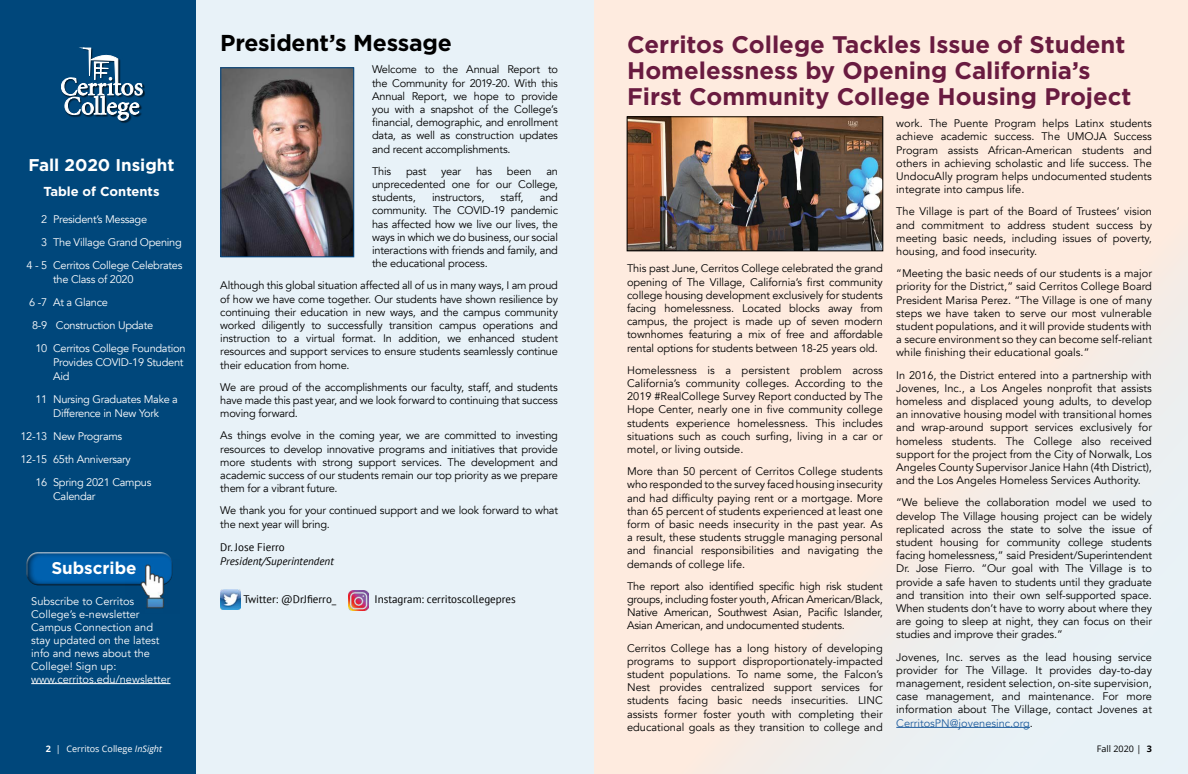
<style>
.page{position:relative;width:1188px;height:774px;background:#fff}
.page>*{position:absolute;margin:0;border:0;box-sizing:border-box;transform-origin:0 0}
.Subheads{font:700 24px/26px "Gotham";color:#691b40}
.Subheads-2{font:700 23px "Gotham";letter-spacing:-.01em;color:#000}
._2_col_body{font:700 17px "Gotham";color:#fff}
.t1{font:700 13px "Gotham";color:#fff}
._2_col_body-2{font:700 12px "PT Sans";color:#fff}
.paragraph{font:11px/13.2px "Avenir";letter-spacing:-.01em;color:#000;text-align:justify}
.Sub_sub_heads{font:11px/14px "Avenir";letter-spacing:-.025em;color:#fff}
._2_col_body-3{font:11px/13px "Avenir";color:#fff}
.paragraph-2{font:11px/14px "Avenir";letter-spacing:-.025em;color:#fff}
.paragraph-3{font:11px "PT Sans";color:#000}
.paragraph-4{font:italic 11px/14px "PT Sans";color:#000}
.t2{font:9px "Open Sans";color:#fff}
.t3{font:9px "Open Sans";color:#000}
.s1{font-style:normal}
.s2{color:#215e9e}
.s3{font-weight:700}
.s4{font-style:italic}
</style>
<div class="page">
<div style="left:593px;top:0;width:595px;height:774px;background:linear-gradient(to bottom,#ffe9db,#f1eeec)"></div>
<div style="left:0;top:0;width:594px;height:774px;background:#e8f2f8"></div>
<hr style="left:896px;top:727px;width:134px;height:1px;background:#215e9e">
<div style="left:0;top:0;width:196px;height:774px;background:#00477b"></div>
<img style="left:223px;top:69px;width:129px;height:186px">
<div style="left:221px;top:67px;width:133px;height:190px;border:1px solid #004785"></div>
<img style="left:349px;top:591px;width:20px;height:19px">
<img style="left:220px;top:590px;width:20px;height:19px">
<img style="left:629px;top:119px;width:252px;height:130px">
<div style="left:627px;top:117px;width:256px;height:134px;border:1px solid #000"></div>
<div style="left:24px;top:550px;width:149px;height:30px;background:#fff;opacity:.75"></div>
<div style="left:26px;top:556px;width:149px;height:29px;background:#000;opacity:.75"></div>
<hr style="left:31px;top:683px;width:140px;height:1px;background:#fff">
<img style="left:126px;top:560px;width:49px;height:49px">
<div style="left:61px;top:48px;width:84px;height:75px;background:#000;opacity:.75"></div>
<svg style="left:61px;top:48px;width:82px;height:73px"></svg>
<p class="_2_col_body-2" style="left:63px;top:153px;width:80px">Fall 2019 issue</p>
<p class="_2_col_body" style="left:28px;top:154px;width:148px">Fall 2020 Insight</p>
<p class="t1" style="left:43px;top:183px;width:118px">Table of Contents</p>
<p class="paragraph-2" style="left:41px;top:213px;width:107px">2 President’s Message</p>
<p class="paragraph-2" style="left:41px;top:236px;width:142px">3 The Village Grand Opening</p>
<p class="paragraph-2" style="left:53px;top:259px;width:131px;text-indent:-27px">4 - 5 Cerritos College Celebrates the Class of 2020</p>
<p class="paragraph-2" style="left:29px;top:296px;width:80px">6 -7 At a Glance</p>
<p class="Sub_sub_heads" style="left:32px;top:319px;width:123px">8-9 Construction Update</p>
<p class="Sub_sub_heads" style="left:53px;top:342px;width:134px;text-indent:-18px">10 Cerritos College Foundation<br>Provides COVID-19 Student<br>Aid</p>
<p class="Sub_sub_heads" style="left:35px;top:393px;width:144px;text-align:center">11 Nursing Graduates Make a<br>Difference in New York</p>
<p class="Sub_sub_heads" style="left:20px;top:430px;width:103px">12-13 New Programs</p>
<p class="Sub_sub_heads" style="left:20px;top:453px;width:112px">12-15 65th Anniversary</p>
<p class="Sub_sub_heads" style="left:53px;top:476px;width:100px;text-indent:-18px">16 Spring 2021 Campus<br>Calendar</p>
<p class="_2_col_body" style="left:51px;top:556px;width:87px">Subscribe</p>
<p class="Subheads-2" style="left:220px;top:28px;width:233px">President’s Message</p>
<p class="paragraph" style="left:372px;top:63px;width:187px">Welcome to the Annual Report to the Community for 2019-20. With this Annual Report, we hope to provide you with a snapshot of the College’s financial, demographic, and enrollment data, as well as construction updates and recent accomplishments.</p>
<p class="paragraph" style="left:372px;top:165px;width:21px">This</p>
<p class="paragraph" style="left:406px;top:165px;width:22px">past</p>
<p class="paragraph" style="left:441px;top:165px;width:21px">year</p>
<p class="paragraph" style="left:476px;top:165px;width:18px">has</p>
<p class="paragraph" style="left:507px;top:165px;width:26px">been</p>
<p class="paragraph" style="left:372px;top:165px;width:187px;text-indent:174px">an unprecedented one for our College, students,</p>
<p class="paragraph" style="left:432px;top:191px;width:54px">instructors,</p>
<p class="paragraph" style="left:501px;top:191px;width:24px">staff,</p>
<p class="paragraph" style="left:372px;top:191px;width:187px;text-indent:168px">and community. The COVID-19 pandemic has affected how we live our lives, the ways in which we do business, our social interactions with friends and family, and the educational process.</p>
<p class="paragraph" style="left:220px;top:279px;width:339px">Although this global situation affected all of us in many ways, I am proud of how we have come together. Our students have shown resilience by continuing their education in new ways, and the campus community worked diligently to successfully transition campus operations and instruction to a virtual format. In addition, we enhanced student resources and support services to ensure students seamlessly continue their education from home.</p>
<p class="paragraph" style="left:220px;top:381px;width:339px">We are proud of the accomplishments our faculty, staff, and students have made this past year, and we look forward to continuing that success moving forward.</p>
<p class="paragraph" style="left:220px;top:429px;width:339px">As things evolve in the coming year, we are committed to investing resources to develop innovative programs and initiatives that provide more students with strong support services. The development and academic success of our students remain our top priority as we prepare them for a vibrant future.</p>
<p class="paragraph" style="left:220px;top:504px;width:339px;line-height:14px">We thank you for your continued support and we look forward to what the next year will bring.</p>
<p class="paragraph-4" style="left:220px;top:540px;width:115px"><span class="s1">Dr. Jose Fierro<br></span>President/Superintendent</p>
<p class="_2_col_body-3" style="left:31px;top:595px;width:105px">Subscribe to Cerritos</p>
<p class="paragraph-3" style="left:243px;top:592px;width:94px">Twitter: @DrJfierro_</p>
<p class="paragraph-3" style="left:375px;top:592px;width:143px">Instagram: cerritoscollegepres</p>
<p class="_2_col_body-3" style="left:31px;top:608px;width:141px">College’s e-newsletter<br>Campus Connection and stay updated on the latest info and news about the<br>College! Sign up: www.cerritos.edu/newsletter</p>
<p class="Subheads" style="left:627px;top:31px;width:506px">Cerritos College Tackles Issue of Student<br>Homelessness by Opening California’s<br>First Community College Housing Project</p>
<p class="paragraph" style="left:627px;top:262px;width:257px">This past June, Cerritos College celebrated the grand opening of The Village, California’s first community college housing development exclusively for students facing homelessness. Located blocks away from campus, the project is made up of seven modern townhomes featuring a mix of free and affordable rental options for students between 18-25 years old.</p>
<p class="paragraph" style="left:627px;top:364px;width:257px">Homelessness is a persistent problem across California’s community colleges. According to the 2019 #RealCollege Survey Report conducted by The Hope Center, nearly one in five community college students experience homelessness. This includes situations such as couch surfing, living in a car or motel, or living outside.</p>
<p class="paragraph" style="left:627px;top:465px;width:257px">More than 50 percent of Cerritos College students who responded to the survey faced housing insecurity and had difficulty paying rent or a mortgage. More than 65 percent of students experienced at least one form of basic needs insecurity in the past year. As a result, these students struggle managing personal and financial responsibilities and navigating the demands of college life.</p>
<p class="paragraph" style="left:627px;top:580px;width:257px">The report also identified specific high risk student groups, including foster youth, African American/Black, Native American, Southwest Asian, Pacific Islander, Asian American, and undocumented students.</p>
<p class="paragraph" style="left:627px;top:641px;width:257px">Cerritos College has a long history of developing programs to support disproportionately-impacted student populations. To name some, the Falcon’s Nest provides centralized support services for students facing basic needs insecurities. LINC assists former foster youth with completing their educational goals as they transition to college and</p>
<p class="paragraph" style="left:896px;top:117px;width:257px">work. The Puente Program helps Latinx students achieve academic success. The UMOJA Success Program assists African-American students and others in achieving scholastic and life success. The UndocuAlly program helps undocumented students integrate into campus life.</p>
<p class="paragraph" style="left:896px;top:205px;width:257px">The Village is part of the Board of Trustees’ vision and commitment to address student success by meeting basic needs, including issues of poverty, housing, and food insecurity.</p>
<p class="paragraph" style="left:896px;top:267px;width:257px">“Meeting the basic needs of our students is a major priority for the District,” said Cerritos College Board President Marisa Perez. “The Village is one of many steps we have taken to serve our most vulnerable student populations, and it will provide students with a secure environment so they can become self-reliant while finishing their educational goals.”</p>
<p class="paragraph" style="left:896px;top:368px;width:257px">In 2016, the District entered into a partnership with Jovenes, Inc., a Los Angeles nonprofit that assists homeless and displaced young adults, to develop an innovative housing model with transitional homes and wrap-around support services exclusively for homeless students. The College also received support for the project from the City of Norwalk, Los Angeles County Supervisor Janice Hahn (4th District), and the Los Angeles Homeless Services Authority.</p>
<p class="paragraph" style="left:896px;top:496px;width:257px">“We believe the collaboration model we used to develop The Village housing project can be widely replicated across the state to solve the issue of student housing for community college students facing homelessness,” said President/Superintendent Dr. Jose Fierro. “Our goal with The Village is to provide a safe haven to students until they graduate and transition into their own self-supported space.<br>When students don’t have to worry about where they are going to sleep at night, they can focus on their studies and improve their grades.”</p>
<p class="paragraph" style="left:896px;top:650px;width:257px">Jovenes, Inc. serves as the lead housing service provider for The Village. It provides day-to-day management, resident selection, on-site supervision, case management, and maintenance. For more information about The Village, contact Jovenes at <span class="s2">CerritosPN@jovenesinc.org</span>.</p>
<p class="t2" style="left:46px;top:743px;width:118px"><span class="s3">2</span> | Cerritos College <span class="s4">InSight</span></p>
<p class="t3" style="left:1097px;top:743px;width:57px">Fall 2020 | <span class="s3">3</span></p>
</div>
